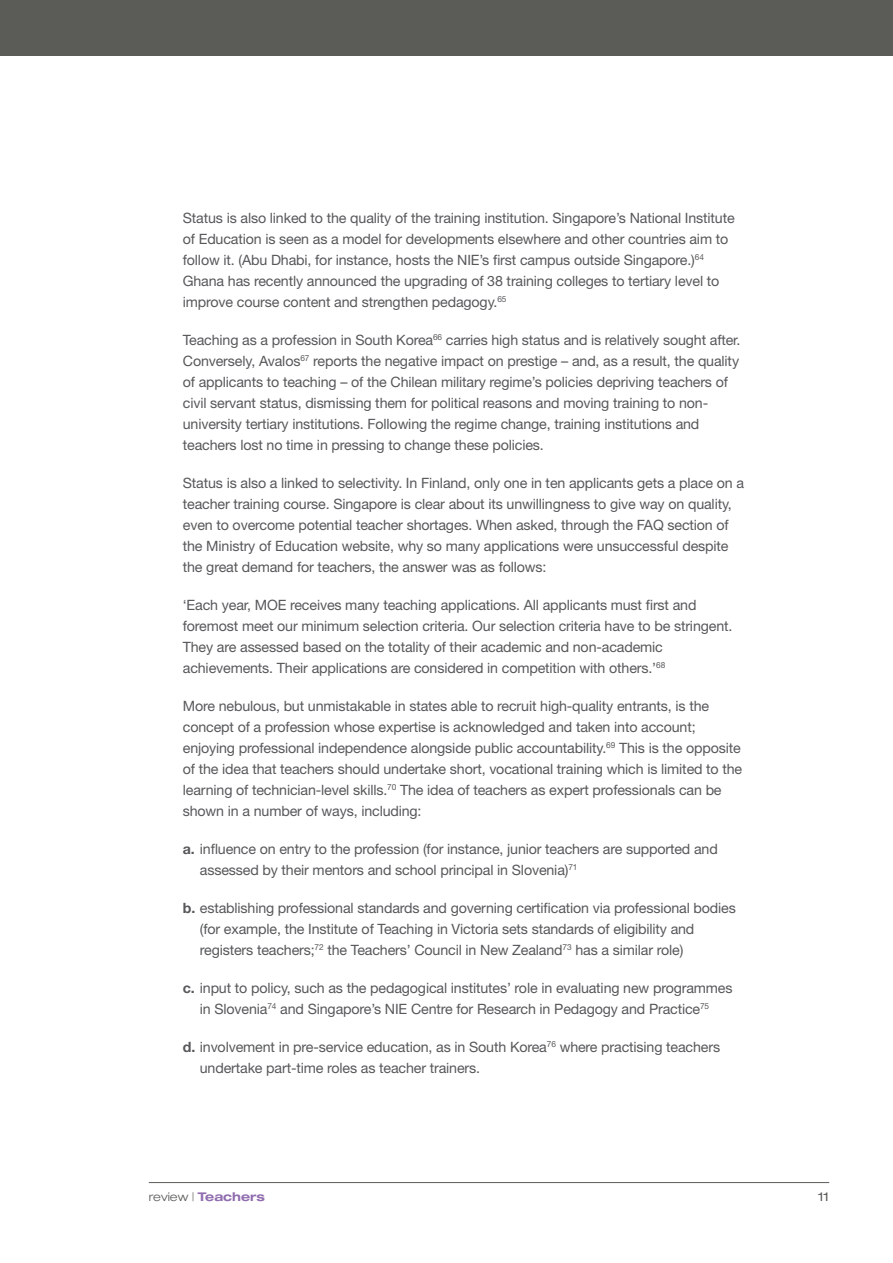
<style>
.page{position:relative;width:893px;height:1263px;background:#fff}
.page>*{position:absolute;margin:0;border:0;box-sizing:border-box;transform-origin:0 0}
.t1{font:14.25px/21px "Helvetica Neue LT Std";letter-spacing:-.01em;color:#57585a}
.t2{font:700 expanded 12px "Helvetica Neue LT Std";color:#906daf}
.t3{font:expanded 12px "Helvetica Neue LT Std";color:#5b5b58}
.s1{font-weight:700}
.s2{font-weight:300;color:#5b5b58}
</style>
<div class="page">
<hr style="left:149px;top:1182px;width:680px;height:1px;background:#5b5b58">
<div style="left:0;top:0;width:893px;height:55px;background:#5b5b58"></div>
<p class="t1" style="left:183px;top:207px;width:553px">Status is also linked to the quality of the training institution. Singapore’s National Institute of Education is seen as a model for developments elsewhere and other countries aim to follow it. (Abu Dhabi, for instance, hosts the NIE’s first campus outside Singapore.)<sup>64<br></sup>Ghana has recently announced the upgrading of 38 training colleges to tertiary level to improve course content and strengthen pedagogy.<sup>65</sup></p>
<p class="t1" style="left:183px;top:329px;width:559px">Teaching as a profession in South Korea<sup>66</sup> carries high status and is relatively sought after.<br>Conversely, Avalos<sup>67</sup> reports the negative impact on prestige – and, as a result, the quality of applicants to teaching – of the Chilean military regime’s policies depriving teachers of civil servant status, dismissing them for political reasons and moving training to non&shy;university tertiary institutions. Following the regime change, training institutions and teachers lost no time in pressing to change these policies.</p>
<p class="t1" style="left:183px;top:472px;width:563px">Status is also a linked to selectivity. In Finland, only one in ten applicants gets a place on a teacher training course. Singapore is clear about its unwillingness to give way on quality, even to overcome potential teacher shortages. When asked, through the FAQ section of the Ministry of Education website, why so many applications were unsuccessful despite the great demand for teachers, the answer was as follows:</p>
<p class="t1" style="left:183px;top:594px;width:551px">‘Each year, MOE receives many teaching applications. All applicants must first and foremost meet our minimum selection criteria. Our selection criteria have to be stringent.<br>They are assessed based on the totality of their academic and non-academic achievements. Their applications are considered in competition with others.’<sup>68</sup></p>
<p class="t1" style="left:183px;top:695px;width:561px">More nebulous, but unmistakable in states able to recruit high-quality entrants, is the concept of a profession whose expertise is acknowledged and taken into account; enjoying professional independence alongside public accountability.<sup>69</sup> This is the opposite of the idea that teachers should undertake short, vocational training which is limited to the learning of technician-level skills.<sup>70</sup> The idea of teachers as expert professionals can be shown in a number of ways, including:</p>
<p class="t1" style="left:200px;top:838px;width:519px;text-indent:-17px"><span class="s1">a.</span> influence on entry to the profession (for instance, junior teachers are supported and assessed by their mentors and school principal in Slovenia)<sup>71</sup></p>
<p class="t1" style="left:200px;top:897px;width:538px;text-indent:-17px"><span class="s1">b.</span> establishing professional standards and governing certification via professional bodies (for example, the Institute of Teaching in Victoria sets standards of eligibility and registers teachers;<sup>72</sup> the Teachers’ Council in New Zealand<sup>73</sup> has a similar role)</p>
<p class="t1" style="left:183px;top:977px;width:551px;text-align:center"><span class="s1">c.</span> input to policy, such as the pedagogical institutes’ role in evaluating new programmes in Slovenia<sup>74</sup> and Singapore’s NIE Centre for Research in Pedagogy and Practice<sup>75</sup></p>
<p class="t1" style="left:200px;top:1036px;width:522px;text-indent:-17px"><span class="s1">d.</span> involvement in pre-service education, as in South Korea<sup>76</sup> where practising teachers undertake part-time roles as teacher trainers.</p>
<p class="t2" style="left:149px;top:1189px;width:117px"><span class="s2">review |</span> Teachers</p>
<p class="t3" style="left:818px;top:1190px;width:12px">11</p>
</div>
